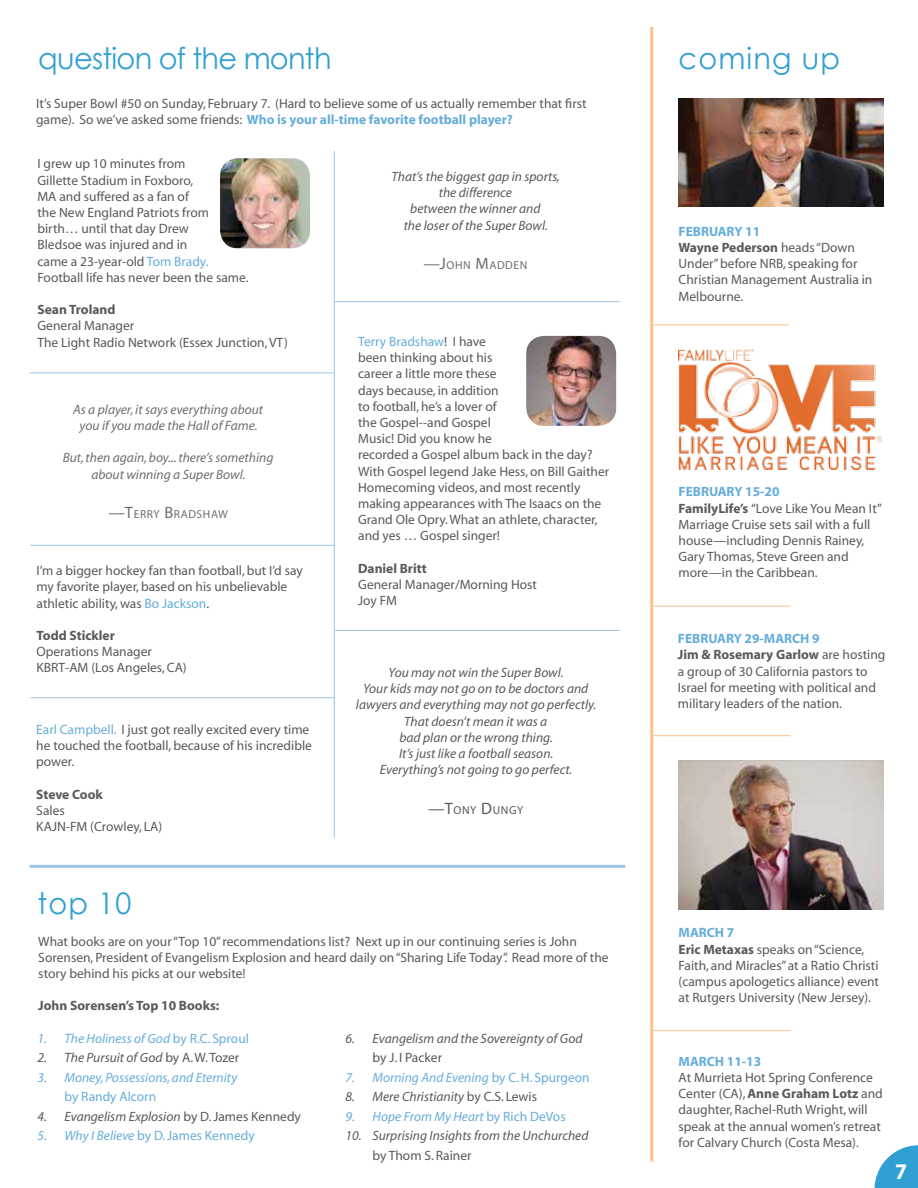
<style>
.page{position:relative;width:918px;height:1188px;background:#fff}
.page>*{position:absolute;margin:0;border:0;box-sizing:border-box;transform-origin:0 0}
.t1{font:29.7px "Century Gothic";letter-spacing:-.025em;color:#309fd3}
.t2{font:29.7px "Century Gothic";letter-spacing:.04em;color:#309fd3}
.t3{font:700 22.35px "Myriad";color:#fff}
.t4{font:13.5px/16.2px "Myriad";color:#58595b}
.t5{font:italic 13.5px/16.2px "Myriad";color:#58595b;text-align:center}
.t6{font:italic 13.5px "Myriad";color:#65adda}
.t7{font:italic 13.5px/16.2px "Myriad";color:#6d6e71;text-align:center}
.t8{font:700 13.5px "Myriad";color:#58595b}
.t9{font:13.5px "Myriad";color:#65adda}
.t10{font:700 13.5px "Myriad";color:#65adda}
.t11{font:11.55px "Myriad";letter-spacing:.05em;color:#6d6e71}
.t12{font:11.55px "Myriad";letter-spacing:.05em;color:#58595b}
.s1{font-weight:700;color:#65adda}
.s2{color:#65adda}
.s3{font-style:italic;font-size:16.5px}
.s4{font-size:16.5px}
.s5{font-style:normal}
.s6{font-style:italic}
.s7{font-weight:700}
</style>
<div class="page">
<hr style="left:30px;top:865px;width:595px;height:3px;background:#9ec7e6">
<hr style="left:650px;top:27px;width:3px;height:1135px;background:#fcc28b">
<hr style="left:334px;top:151px;width:1px;height:687px;background:#9ec7e6">
<hr style="left:335px;top:301px;width:285px;height:1px;background:#9ec7e6">
<svg style="left:874px;top:1145px;width:44px;height:43px"></svg>
<hr style="left:335px;top:630px;width:285px;height:1px;background:#9ec7e6">
<hr style="left:30px;top:545px;width:305px;height:1px;background:#9ec7e6">
<hr style="left:30px;top:373px;width:304px;height:1px;background:#9ec7e6">
<img style="left:526px;top:336px;width:90px;height:90px">
<img style="left:220px;top:158px;width:90px;height:90px">
<hr style="left:30px;top:697px;width:305px;height:1px;background:#9ec7e6">
<img style="left:679px;top:349px;width:205px;height:120px">
<hr style="left:650px;top:325px;width:139px;height:1px;background:#fcc28b">
<hr style="left:652px;top:606px;width:139px;height:1px;background:#fcc28b">
<hr style="left:652px;top:735px;width:139px;height:1px;background:#fcc28b">
<img style="left:679px;top:760px;width:205px;height:150px">
<img style="left:679px;top:99px;width:205px;height:108px">
<hr style="left:652px;top:1030px;width:139px;height:1px;background:#fcc28b">
<h1 class="t1" style="left:38px;top:40px;width:295px">question of the month</h1>
<p class="t4" style="left:36px;top:96px;width:552px">It’s Super Bowl #50 on Sunday, February 7. (Hard to believe some of us actually remember that first game). So we’ve asked some friends: <span class="s1">Who is your all-time favorite football player?</span></p>
<p class="t4" style="left:37px;top:156px;width:213px">I grew up 10 minutes from<br>Gillette Stadium in Foxboro,<br>MA and suffered as a fan of<br>the New England Patriots from birth… until that day Drew<br>Bledsoe was injured and in<br>came a 23-year-old <span class="s2">Tom Brady.<br></span>Football life has never been the same.</p>
<p class="t8" style="left:37px;top:303px;width:80px">Sean Troland</p>
<p class="t4" style="left:37px;top:318px;width:252px">General Manager<br>The Light Radio Network (Essex Junction, VT)</p>
<p class="t7" style="left:73px;top:402px;width:192px">As a player, it says everything about you if you made the Hall of Fame.</p>
<p class="t7" style="left:63px;top:450px;width:212px">But, then again, boy... there’s something about winning a Super Bowl.</p>
<p class="t11" style="left:108px;top:509px;width:121px"><span class="s3">—</span><span class="s4">T</span>ERRY <span class="s4">B</span>RADSHAW</p>
<p class="t4" style="left:37px;top:563px;width:268px">I’m a bigger hockey fan than football, but I’d say my favorite player, based on his unbelievable athletic ability, was <span class="s2">Bo Jackson</span>.</p>
<p class="t8" style="left:37px;top:629px;width:80px">Todd Stickler</p>
<p class="t4" style="left:37px;top:644px;width:152px">Operations Manager<br>KBRT-AM (Los Angeles, CA)</p>
<p class="t4" style="left:36px;top:722px;width:277px"><span class="s2">Earl Campbell.</span> I just got really excited every time he touched the football, because of his incredible power.</p>
<p class="t8" style="left:36px;top:787px;width:68px">Steve Cook</p>
<p class="t4" style="left:36px;top:803px;width:127px">Sales<br>KAJN-FM (Crowley, LA)</p>
<h1 class="t1" style="left:37px;top:885px;width:95px">top 10</h1>
<p class="t5" style="left:391px;top:169px;width:170px">That’s the biggest gap in sports, the difference<br>between the winner and<br>the loser of the Super Bowl.</p>
<p class="t11" style="left:423px;top:260px;width:105px"><span class="s3">—</span><span class="s4">J</span>OHN <span class="s4">M</span>ADDEN</p>
<p class="t4" style="left:358px;top:334px;width:253px"><span class="s2">Terry Bradshaw</span>! I have<br>been thinking about his<br>career a little more these<br>days because, in addition<br>to football, he’s a lover of<br>the Gospel--and Gospel<br>Music! Did you know he<br>recorded a Gospel album back in the day?<br>With Gospel legend Jake Hess, on Bill Gaither<br>Homecoming videos, and most recently making appearances with The Isaacs on the<br>Grand Ole Opry. What an athlete, character, and yes … Gospel singer!</p>
<p class="t8" style="left:358px;top:561px;width:70px">Daniel Britt</p>
<p class="t4" style="left:358px;top:577px;width:180px">General Manager/Morning Host<br>Joy FM</p>
<p class="t5" style="left:356px;top:665px;width:242px">You may not win the Super Bowl.<br>Your kids may not go on to be doctors and lawyers and everything may not go perfectly.<br>That doesn’t mean it was a<br>bad plan or the wrong thing.<br>It’s just like a football season.<br>Everything’s not going to go perfect.</p>
<p class="t12" style="left:428px;top:804px;width:96px"><span class="s3">—</span><span class="s4">T</span>ONY <span class="s4">D</span>UNGY</p>
<p class="t4" style="left:38px;top:934px;width:572px">What books are on your “Top 10” recommendations list? Next up in our continuing series is John<br>Sorensen, President of Evangelism Explosion and heard daily on “Sharing Life Today”. Read more of the story behind his picks at our website!</p>
<p class="t8" style="left:38px;top:999px;width:183px">John Sorensen’s Top 10 Books:</p>
<p class="t6" style="left:37px;top:1031px;width:213px">1. The Holiness of God <span class="s5">by R.C. Sproul</span></p>
<p class="t5" style="left:37px;top:1050px;width:203px">2. The Pursuit of God <span class="s5">by A. W. Tozer</span></p>
<p class="t6" style="left:37px;top:1070px;width:201px">3. Money, Possessions, and Eternity</p>
<p class="t9" style="left:64px;top:1090px;width:93px">by Randy Alcorn</p>
<p class="t5" style="left:37px;top:1109px;width:265px">4. Evangelism Explosion <span class="s5">by D. James Kennedy</span></p>
<p class="t9" style="left:37px;top:1129px;width:219px"><span class="s6">5. Why I Believe</span> by D. James Kennedy</p>
<p class="t5" style="left:346px;top:1031px;width:238px">6. Evangelism and the Sovereignty of God</p>
<p class="t4" style="left:373px;top:1050px;width:71px">by J. I Packer</p>
<p class="t6" style="left:346px;top:1070px;width:246px">7. Morning And Evening <span class="s5">by C. H. Spurgeon</span></p>
<p class="t5" style="left:346px;top:1089px;width:193px">8. Mere Christianity <span class="s5">by C.S. Lewis</span></p>
<p class="t6" style="left:346px;top:1109px;width:222px">9. Hope From My Heart <span class="s5">by Rich DeVos</span></p>
<p class="t5" style="left:346px;top:1128px;width:244px">10. Surprising Insights from the Unchurched</p>
<p class="t4" style="left:373px;top:1148px;width:100px">by Thom S. Rainer</p>
<h1 class="t2" style="left:679px;top:40px;width:163px">coming up</h1>
<p class="t4" style="left:679px;top:224px;width:195px"><span class="s1">FEBRUARY 11<br></span><span class="s7">Wayne Pederson</span> heads “Down<br>Under” before NRB, speaking for<br>Christian Management Australia in<br>Melbourne.</p>
<p class="t4" style="left:679px;top:484px;width:205px"><span class="s1">FEBRUARY 15-20<br></span><span class="s7">FamilyLife’s</span> “Love Like You Mean It”<br>Marriage Cruise sets sail with a full house—including Dennis Rainey,<br>Gary Thomas, Steve Green and more—in the Caribbean.</p>
<p class="t4" style="left:678px;top:631px;width:209px"><span class="s1">FEBRUARY 29-MARCH 9<br></span><span class="s7">Jim &amp; Rosemary Garlow</span> are hosting a group of 30 California pastors to<br>Israel for meeting with political and military leaders of the nation.</p>
<p class="t4" style="left:679px;top:925px;width:202px"><span class="s1">MARCH 7<br></span><span class="s7">Eric Metaxas</span> speaks on “Science,<br>Faith, and Miracles” at a Ratio Christi (campus apologetics alliance) event at Rutgers University (New Jersey).</p>
<p class="t10" style="left:679px;top:1054px;width:84px">MARCH 11-13</p>
<p class="t4" style="left:679px;top:1070px;width:206px">At Murrieta Hot Spring Conference Center (CA), <span class="s7">Anne Graham Lotz</span> and daughter, Rachel-Ruth Wright, will speak at the annual women’s retreat for Calvary Church (Costa Mesa).</p>
<h2 class="t3" style="left:895px;top:1159px;width:14px">7</h2>
</div>
